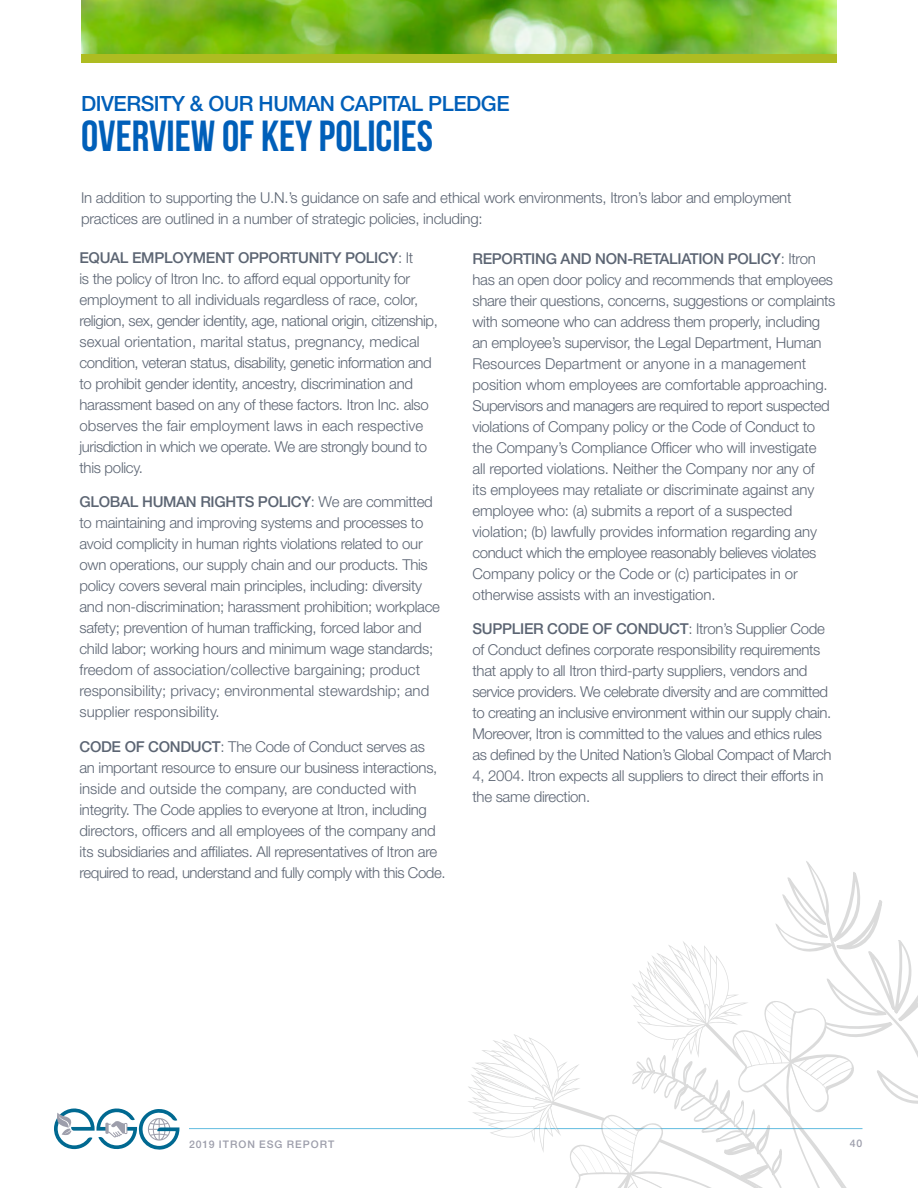
<style>
.page{position:relative;width:918px;height:1188px;background:#fff}
.page>*{position:absolute;margin:0;border:0;box-sizing:border-box;transform-origin:0 0}
.t1{font:43.5px "Bebas Neue";color:#005fb9}
.t2{font:500 21px "Helvetica Neue LT Std";letter-spacing:-.02em;color:#005fb9}
.t3{font:300 15px/21px "Helvetica Neue LT Std";letter-spacing:-.02em;color:#5c6573}
.t4{font:500 10.5px "Helvetica Neue LT Std";letter-spacing:.095em;color:#9d9eab}
.s1{font-weight:500}
</style>
<div class="page">
<hr style="left:189px;top:1128px;width:673px;height:1px;background:#62bde0">
<svg style="left:467px;top:861px;width:451px;height:327px"></svg>
<svg style="left:54px;top:1108px;width:125px;height:42px"></svg>
<img style="left:82px;top:0;width:755px;height:54px">
<div style="left:81px;top:54px;width:756px;height:9px;background:#aebc21"></div>
<h2 class="t2" style="left:81px;top:91px;width:430px">DIVERSITY &amp; OUR HUMAN CAPITAL PLEDGE</h2>
<h1 class="t1" style="left:81px;top:113px;width:353px">OVERVIEW OF KEY POLICIES</h1>
<p class="t3" style="left:81px;top:187px;width:712px">In addition to supporting the U. N. ’s guidance on safe and ethical work environments, Itron’s labor and employment practices are outlined in a number of strategic policies, including:</p>
<p class="t3" style="left:80px;top:247px;width:360px"><span class="s1">EQUAL EMPLOYMENT OPPORTUNITY POLICY</span>: It<br>is the policy of Itron Inc. to afford equal opportunity for employment to all individuals regardless of race, color, religion, sex, gender identity, age, national origin, citizenship, sexual orientation, marital status, pregnancy, medical condition, veteran status, disability, genetic information and to prohibit gender identity, ancestry, discrimination and harassment based on any of these factors. Itron Inc. also observes the fair employment laws in each respective jurisdiction in which we operate. We are strongly bound to this policy.</p>
<p class="t3" style="left:80px;top:491px;width:362px"><span class="s1">GLOBAL HUMAN RIGHTS POLICY</span>: We are committed to maintaining and improving systems and processes to avoid complicity in human rights violations related to our own operations, our supply chain and our products. This policy covers several main principles, including: diversity and non-discrimination; harassment prohibition; workplace safety; prevention of human trafficking, forced labor and child labor; working hours and minimum wage standards; freedom of association/collective bargaining; product responsibility; privacy; environmental stewardship; and supplier responsibility.</p>
<p class="t3" style="left:80px;top:736px;width:365px"><span class="s1">CODE OF CONDUCT</span>: The Code of Conduct serves as an important resource to ensure our business interactions, inside and outside the company, are conducted with integrity. The Code applies to everyone at Itron, including directors, officers and all employees of the company and its subsidiaries and affiliates. All representatives of Itron are required to read, understand and fully comply with this Code.</p>
<p class="t3" style="left:472px;top:247px;width:364px"><span class="s1">REPORTING AND NON-RETALIATION POLICY</span>: Itron has an open door policy and recommends that employees share their questions, concerns, suggestions or complaints with someone who can address them properly, including an employee’s supervisor, the Legal Department, Human Resources Department or anyone in a management position whom employees are comfortable approaching.<br>Supervisors and managers are required to report suspected violations of Company policy or the Code of Conduct to the Company’s Compliance Officer who will investigate<br>all reported violations. Neither the Company nor any of<br>its employees may retaliate or discriminate against any employee who: (a) submits a report of a suspected violation; (b) lawfully provides information regarding any conduct which the employee reasonably believes violates Company policy or the Code or (c) participates in or otherwise assists with an investigation.</p>
<p class="t3" style="left:472px;top:618px;width:360px"><span class="s1">SUPPLIER CODE OF CONDUCT</span>: Itron’s Supplier Code of Conduct defines corporate responsibility requirements that apply to all Itron third-party suppliers, vendors and service providers. We celebrate diversity and are committed to creating an inclusive environment within our supply chain.<br>Moreover, Itron is committed to the values and ethics rules as defined by the United Nation’s Global Compact of March 4, 2004. Itron expects all suppliers to direct their efforts in the same direction.</p>
<p class="t4" style="left:189px;top:1138px;width:147px">2019 ITRON ESG REPORT</p>
<p class="t4" style="left:850px;top:1137px;width:14px">40</p>
</div>
